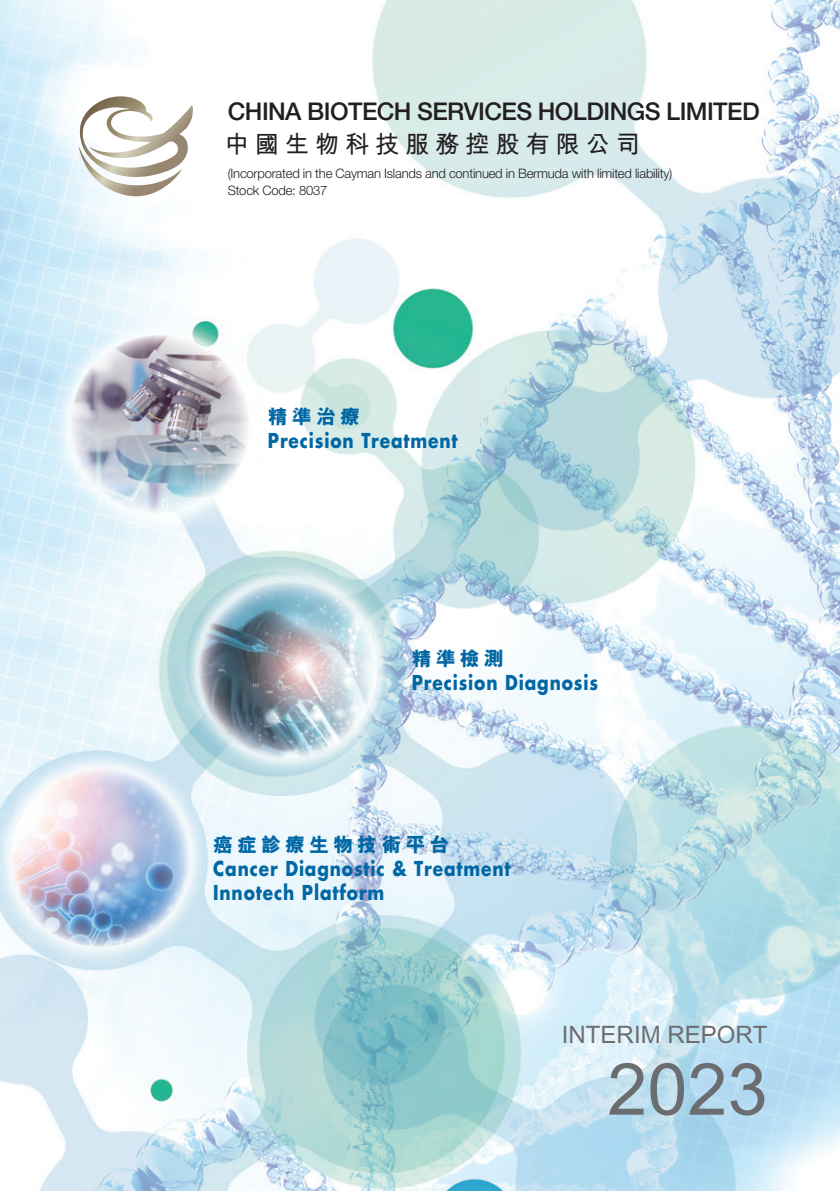
<style>
.page{position:relative;width:840px;height:1191px;background:#fff}
.page>*{position:absolute;margin:0;border:0;box-sizing:border-box;transform-origin:0 0}
.t1{font:700 72px "M Hei HK";color:#6c6d70}
.t2{font:500 24.4px "Helvetica Neue LT Std";letter-spacing:-.025em;color:#231f20}
.t3{font:700 24.4px "M Hei HK";letter-spacing:.23em;color:#231f20}
.t4{font:700 24px "M Hei HK";color:#6c6d70}
.t5{font:700 20px/24px "Futura Std";letter-spacing:.05em;color:#0067a4;scale:.85 1}
.t6{font:800 20px "M Hei HK";letter-spacing:.2em;color:#0067a4}
.t7{font:300 13px/17.2px "Helvetica Neue LT Std";letter-spacing:-.02em;color:#231f20}
</style>
<div class="page">
<img style="left:0;top:0;width:839px;height:1191px">
<svg style="left:78px;top:96px;width:116px;height:106px"></svg>
<h2 class="t2" style="left:228px;top:96px;width:533px">CHINA BIOTECH SERVICES HOLDINGS LIMITED</h2>
<h2 class="t3" style="left:225px;top:126px;width:416px">中國生物科技服務控股有限公司</h2>
<p class="t7" style="left:227px;top:164px;width:446px">(Incorporated in the Cayman Islands and continued in Bermuda with limited liability)<br>Stock Code: 8037</p>
<h3 class="t6" style="left:268px;top:403px;width:93px">精準治療</h3>
<h3 class="t5" style="left:268px;top:428px;width:224px">Precision Treatment</h3>
<h3 class="t6" style="left:411px;top:645px;width:93px">精準檢測</h3>
<h3 class="t5" style="left:411px;top:670px;width:221px">Precision Diagnosis</h3>
<h3 class="t6" style="left:213px;top:831px;width:237px">癌症診療生物技術平台</h3>
<h3 class="t5" style="left:213px;top:856px;width:351px">Cancer Diagnostic &amp; Treatment<br>Innotech Platform</h3>
<h3 class="t4" style="left:561px;top:1016px;width:207px">INTERIM REPORT</h3>
<h1 class="t1" style="left:607px;top:1036px;width:162px">2023</h1>
</div>
